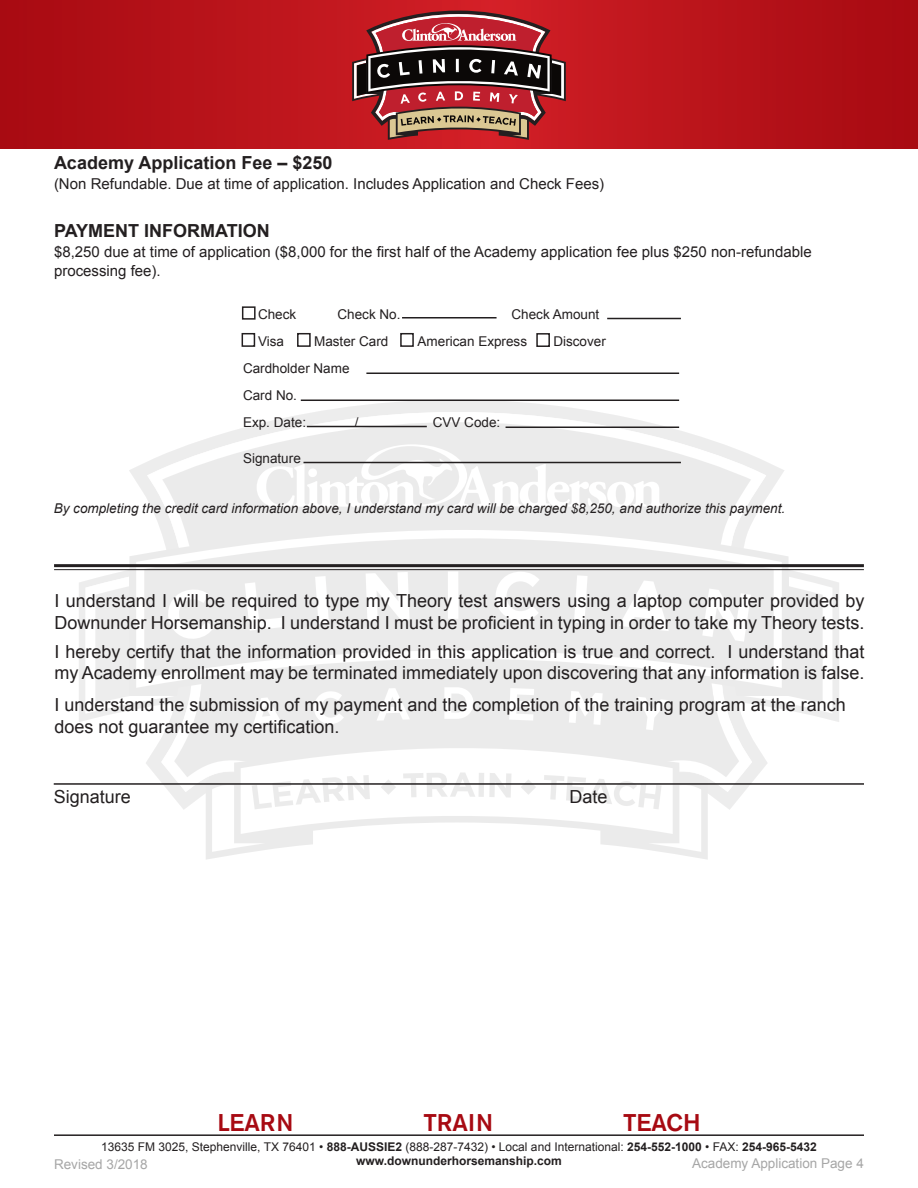
<style>
.page{position:relative;width:918px;height:1188px;background:#fff}
.page>*{position:absolute;margin:0;border:0;box-sizing:border-box;transform-origin:0 0}
.t1{font:500 24px "Akzidenz Grotesk BE";color:#a70a12}
.t2{font:18px/21.6px "Arial";color:#231f20}
.t3{font:700 18px "Arial";color:#231f20}
.t4{font:15px/19.5px "Arial";color:#231f20}
.t5{font:13.5px "Arial";color:#231f20}
.t6{font:italic 13.5px "Arial";color:#231f20}
.t7{font:13.5px "Arial";color:#a6a6a6}
.t8{font:12px "Arial";color:#231f20}
.t9{font:700 12px "Arial";color:#231f20}
.s1{font-weight:700}
</style>
<div class="page">
<svg style="left:0;top:0;width:918px;height:148px;background:#b71219"></svg>
<svg style="left:352px;top:11px;width:214px;height:129px;background:#944344"></svg>
<svg style="left:129px;top:400px;width:655px;height:98px"></svg>
<svg style="left:147px;top:412px;width:619px;height:111px"></svg>
<svg style="left:162px;top:422px;width:589px;height:101px;fill:#ebebeb"></svg>
<svg style="left:146px;top:739px;width:621px;height:71px"></svg>
<svg style="left:161px;top:731px;width:591px;height:61px;fill:#ededed"></svg>
<svg style="left:174px;top:731px;width:565px;height:46px;background:#ededed"></svg>
<svg style="left:257px;top:444px;width:406px;height:64px"></svg>
<svg style="left:206px;top:742px;width:502px;height:118px"></svg>
<svg style="left:212px;top:741px;width:489px;height:113px"></svg>
<svg style="left:134px;top:523px;width:650px;height:33px;fill:#ebebeb"></svg>
<svg style="left:144px;top:527px;width:630px;height:29px;fill:#ebebeb"></svg>
<svg style="left:79px;top:556px;width:760px;height:175px"></svg>
<hr style="left:54px;top:1134px;width:810px;height:2px;background:#231f20">
<hr style="left:54px;top:783px;width:810px;height:2px;background:#231f20">
<div style="left:242px;top:306px;width:14px;height:14px;border:2px solid #231f20"></div>
<div style="left:242px;top:333px;width:13px;height:14px;border:2px solid #231f20"></div>
<div style="left:297px;top:333px;width:14px;height:14px;border:2px solid #231f20"></div>
<div style="left:400px;top:333px;width:14px;height:14px;border:2px solid #231f20"></div>
<hr style="left:402px;top:317px;width:95px;height:2px;background:#231f20">
<hr style="left:366px;top:373px;width:313px;height:1px;background:#231f20">
<hr style="left:301px;top:400px;width:378px;height:1px;background:#231f20">
<hr style="left:506px;top:427px;width:173px;height:1px;background:#231f20">
<hr style="left:307px;top:426px;width:120px;height:1px;background:#231f20">
<hr style="left:304px;top:462px;width:377px;height:1px;background:#231f20">
<div style="left:536px;top:333px;width:14px;height:14px;border:2px solid #231f20"></div>
<hr style="left:607px;top:318px;width:74px;height:1px;background:#231f20">
<hr style="left:54px;top:564px;width:810px;height:3px;background:#231f20">
<hr style="left:54px;top:569px;width:810px;height:1px;background:#231f20">
<p class="t3" style="left:54px;top:151px;width:280px">Academy Application Fee – $250</p>
<p class="t4" style="left:54px;top:174px;width:552px">(Non Refundable. Due at time of application. Includes Application and Check Fees)</p>
<p class="t3" style="left:54px;top:219px;width:217px">PAYMENT INFORMATION</p>
<p class="t4" style="left:54px;top:242px;width:759px">$8,250 due at time of application ($8,000 for the first half of the Academy application fee plus $250 non-refundable processing fee).</p>
<p class="t5" style="left:258px;top:305px;width:40px">Check</p>
<p class="t5" style="left:338px;top:305px;width:65px">Check No.</p>
<p class="t5" style="left:512px;top:305px;width:89px">Check Amount</p>
<p class="t5" style="left:258px;top:332px;width:28px">Visa</p>
<p class="t5" style="left:314px;top:332px;width:76px">Master Card</p>
<p class="t5" style="left:418px;top:332px;width:111px">American Express</p>
<p class="t5" style="left:553px;top:332px;width:54px">Discover</p>
<p class="t5" style="left:243px;top:359px;width:108px">Cardholder Name</p>
<p class="t5" style="left:243px;top:386px;width:56px">Card No.</p>
<p class="t5" style="left:243px;top:413px;width:65px">Exp. Date:</p>
<p class="t5" style="left:355px;top:413px;width:5px">/</p>
<p class="t5" style="left:433px;top:413px;width:69px">CVV Code:</p>
<p class="t5" style="left:243px;top:450px;width:59px">Signature</p>
<p class="t6" style="left:54px;top:500px;width:733px">By completing the credit card information above, I understand my card will be charged $8,250, and authorize this payment.</p>
<p class="t2" style="left:54px;top:590px;width:812px">I understand I will be required to type my Theory test answers using a laptop computer provided by<br>Downunder Horsemanship. I understand I must be proficient in typing in order to take my Theory tests.</p>
<p class="t2" style="left:54px;top:641px;width:812px">I hereby certify that the information provided in this application is true and correct. I understand that my Academy enrollment may be terminated immediately upon discovering that any information is false.</p>
<p class="t2" style="left:54px;top:694px;width:793px">I understand the submission of my payment and the completion of the training program at the ranch does not guarantee my certification.</p>
<p class="t2" style="left:54px;top:786px;width:79px">Signature</p>
<p class="t2" style="left:569px;top:786px;width:40px">Date</p>
<h1 class="t1" style="left:217px;top:1108px;width:78px">LEARN</h1>
<h1 class="t1" style="left:424px;top:1108px;width:71px">TRAIN</h1>
<h1 class="t1" style="left:623px;top:1108px;width:79px">TEACH</h1>
<p class="t8" style="left:101px;top:1139px;width:717px">13635 FM 3025, Stephenville, TX 76401 • <span class="s1">888-AUSSIE2</span> (888-287-7432) • Local and International: <span class="s1">254-552-1000</span> • FAX: <span class="s1">254-965-5432</span></p>
<p class="t7" style="left:54px;top:1155px;width:95px">Revised 3/2018</p>
<p class="t9" style="left:356px;top:1153px;width:207px">www.downunderhorsemanship.com</p>
<p class="t7" style="left:692px;top:1155px;width:173px">Academy Application Page 4</p>
</div>
